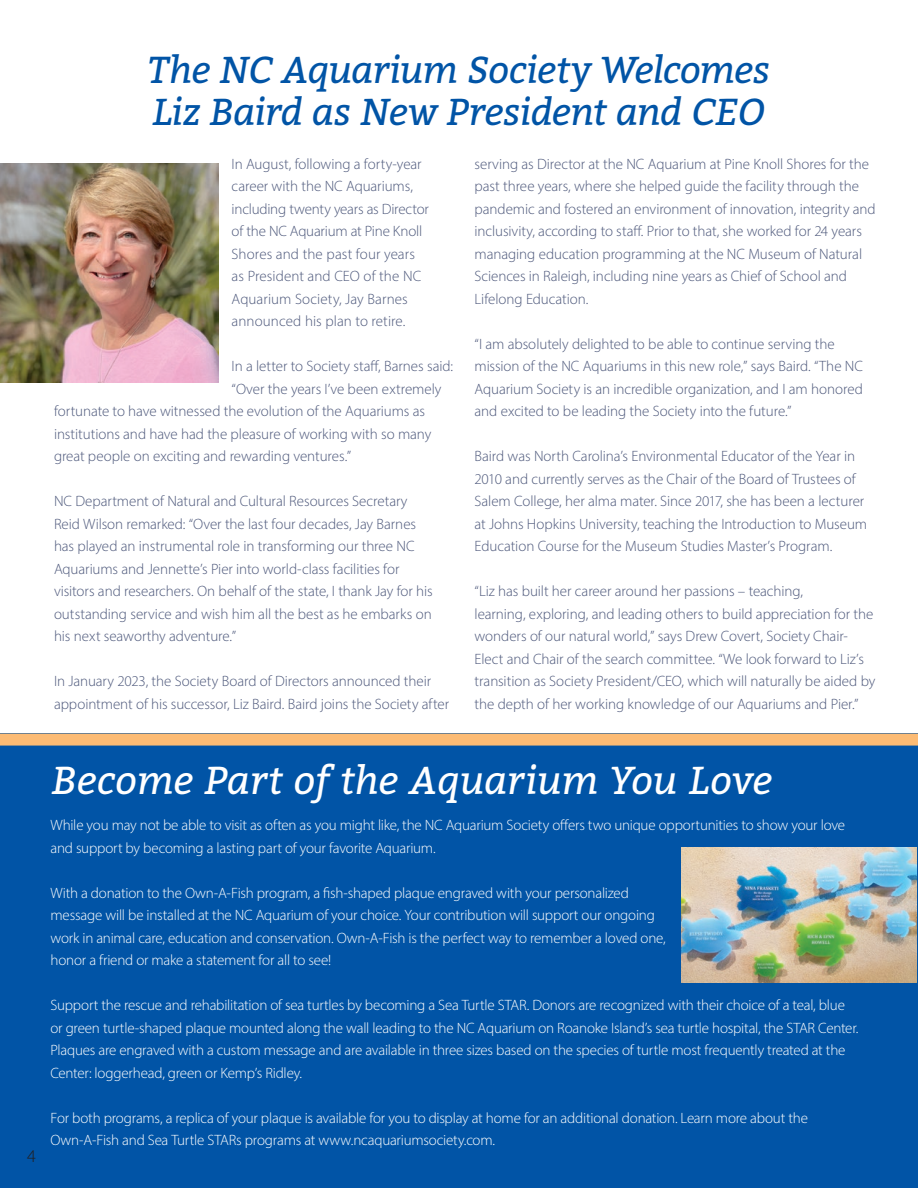
<style>
.page{position:relative;width:918px;height:1188px;background:#fff}
.page>*{position:absolute;margin:0;border:0;box-sizing:border-box;transform-origin:0 0}
.t1{font:italic 39px "Bitter";color:#fff}
.t2{font:italic 37.5px/42px "Bitter";letter-spacing:-.015em;color:#0154a6}
.t3{font:300 18px "Myriad Pro";color:#231f20}
.t4{font:300 15px/22.5px "Myriad Pro";letter-spacing:-.005em;color:#4c577a}
.t5{font:300 15px/22.5px "Myriad Pro";letter-spacing:-.015em;color:#fff}
</style>
<div class="page">
<img style="left:0;top:164px;width:218px;height:218px">
<div style="left:0;top:734px;width:918px;height:454px;background:#0154a6"></div>
<div style="left:0;top:734px;width:918px;height:12px;background:#fcbb74"></div>
<img style="left:681px;top:848px;width:236px;height:135px">
<h2 class="t2" style="left:148px;top:49px;width:624px">The NC Aquarium Society Welcomes<br>Liz Baird as New President and CEO</h2>
<p class="t4" style="left:232px;top:153px;width:199px">In August, following a forty-year career with the NC Aquariums, including twenty years as Director of the NC Aquarium at Pine Knoll<br>Shores and the past four years as President and CEO of the NC<br>Aquarium Society, Jay Barnes announced his plan to retire.</p>
<p class="t4" style="left:232px;top:355px;width:223px">In a letter to Society staff, Barnes said:</p>
<p class="t4" style="left:232px;top:378px;width:211px">“Over the years I’ve been extremely</p>
<p class="t4" style="left:54px;top:400px;width:373px">fortunate to have witnessed the evolution of the Aquariums as</p>
<p class="t4" style="left:54px;top:423px;width:379px">institutions and have had the pleasure of working with so many</p>
<p class="t4" style="left:54px;top:445px;width:299px">great people on exciting and rewarding ventures.”</p>
<p class="t4" style="left:54px;top:490px;width:380px">NC Department of Natural and Cultural Resources Secretary Reid Wilson remarked: “Over the last four decades, Jay Barnes has played an instrumental role in transforming our three NC Aquariums and Jennette’s Pier into world-class facilities for visitors and researchers. On behalf of the state, I thank Jay for his outstanding service and wish him all the best as he embarks on his next seaworthy adventure.”</p>
<p class="t4" style="left:54px;top:670px;width:397px">In January 2023, the Society Board of Directors announced their appointment of his successor, Liz Baird. Baird joins the Society after</p>
<p class="t4" style="left:475px;top:153px;width:403px">serving as Director at the NC Aquarium at Pine Knoll Shores for the past three years, where she helped guide the facility through the pandemic and fostered an environment of innovation, integrity and inclusivity, according to staff. Prior to that, she worked for 24 years managing education programming at the NC Museum of Natural Sciences in Raleigh, including nine years as Chief of School and Lifelong Education.</p>
<p class="t4" style="left:475px;top:333px;width:390px">“I am absolutely delighted to be able to continue serving the mission of the NC Aquariums in this new role,” says Baird. “The NC Aquarium Society is an incredible organization, and I am honored and excited to be leading the Society into the future.”</p>
<p class="t4" style="left:475px;top:445px;width:394px">Baird was North Carolina’s Environmental Educator of the Year in 2010 and currently serves as the Chair of the Board of Trustees of Salem College, her alma mater. Since 2017, she has been a lecturer at Johns Hopkins University, teaching the Introduction to Museum Education Course for the Museum Studies Master’s Program.</p>
<p class="t4" style="left:475px;top:580px;width:402px">“Liz has built her career around her passions – teaching,<br>learning, exploring, and leading others to build appreciation for the wonders of our natural world,” says Drew Covert, Society Chair-Elect and Chair of the search committee. “We look forward to Liz’s transition as Society President/CEO, which will naturally be aided by the depth of her working knowledge of our Aquariums and Pier.”</p>
<p class="t3" style="left:27px;top:1146px;width:10px">4</p>
<h1 class="t1" style="left:52px;top:756px;width:722px">Become Part of the Aquarium You Love</h1>
<p class="t5" style="left:50px;top:814px;width:796px">While you may not be able to visit as often as you might like, the NC Aquarium Society offers two unique opportunities to show your love and support by becoming a lasting part of your favorite Aquarium.</p>
<p class="t5" style="left:50px;top:882px;width:617px">With a donation to the Own-A-Fish program, a fish-shaped plaque engraved with your personalized message will be installed at the NC Aquarium of your choice. Your contribution will support our ongoing work in animal care, education and conservation. Own-A-Fish is the perfect way to remember a loved one, honor a friend or make a statement for all to see!</p>
<p class="t5" style="left:50px;top:994px;width:810px">Support the rescue and rehabilitation of sea turtles by becoming a Sea Turtle STAR. Donors are recognized with their choice of a teal, blue or green turtle-shaped plaque mounted along the wall leading to the NC Aquarium on Roanoke Island’s sea turtle hospital, the STAR Center.<br>Plaques are engraved with a custom message and are available in three sizes based on the species of turtle most frequently treated at the Center: loggerhead, green or Kemp’s Ridley.</p>
<p class="t5" style="left:50px;top:1107px;width:759px">For both programs, a replica of your plaque is available for you to display at home for an additional donation. Learn more about the<br>Own-A-Fish and Sea Turtle STARs programs at www.ncaquariumsociety.com.</p>
</div>
